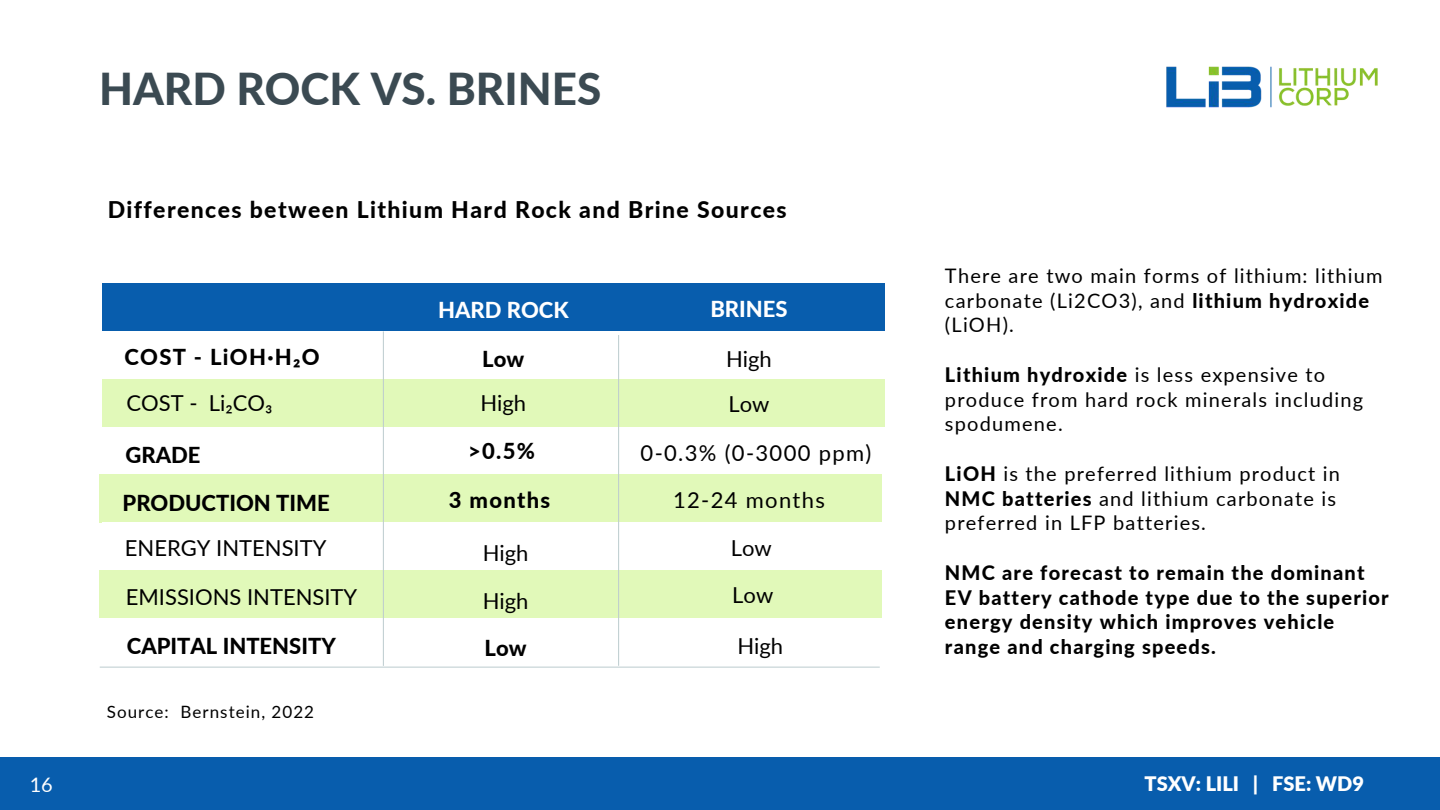
<style>
.page{position:relative;width:1440px;height:810px;background:#fff}
.page>*{position:absolute;margin:0;border:0;box-sizing:border-box;transform-origin:0 0}
.t1{font:800 44px "Lato";color:#3b4a52}
.t2{font:800 23px "Lato";letter-spacing:.06em;color:#000}
.t3{font:22px/47.8px "Lato";color:#000}
.t4{font:800 22px/47.8px "Lato";color:#000}
.t5{font:800 22px "Lato";color:#fff}
.t6{font:800 22px "Lato";letter-spacing:.06em;color:#000}
.t7{font:22px "Lato";letter-spacing:.06em;color:#000}
.t8{font:20px/24.8px "Lato";letter-spacing:.06em;color:#000}
.t9{font:800 20px/24.8px "Lato";letter-spacing:.06em;color:#000}
.t10{font:900 20px "Lato";color:#fff}
.t11{font:20px "Lato";color:#fff}
.t12{font:17px "Lato";letter-spacing:.06em;color:#000}
.s1{font-weight:800}
</style>
<div class="page">
<img style="left:1166px;top:66px;width:212px;height:42px">
<div style="left:0;top:757px;width:1440px;height:53px;background:#085dad"></div>
<div style="left:102px;top:284px;width:783px;height:47px;background:#085dad"></div>
<div style="left:102px;top:379px;width:783px;height:48px;background:#e1f9b9"></div>
<div style="left:99px;top:475px;width:783px;height:48px;background:#e1f9b9"></div>
<div style="left:99px;top:570px;width:783px;height:48px;background:#e1f9b9"></div>
<hr style="left:383px;top:331px;width:1px;height:335px;background:#bccbce">
<hr style="left:618px;top:335px;width:1px;height:331px;background:#bccbce">
<hr style="left:100px;top:667px;width:780px;height:1px;background:#bccbce">
<h1 class="t1" style="left:99px;top:62px;width:504px">HARD ROCK VS. BRINES</h1>
<p class="t2" style="left:108px;top:196px;width:681px">Differences between Lithium Hard Rock and Brine Sources</p>
<p class="t6" style="left:124px;top:343px;width:197px">COST - LiOH·H₂O</p>
<p class="t3" style="left:127px;top:379px;width:147px">COST - Li₂CO₃</p>
<p class="t4" style="left:123px;top:431px;width:209px">GRADE<br>PRODUCTION TIME</p>
<p class="t3" style="left:125px;top:524px;width:203px">ENERGY INTENSITY</p>
<p class="t3" style="left:126px;top:573px;width:233px">EMISSIONS INTENSITY</p>
<p class="t4" style="left:127px;top:622px;width:210px">CAPITAL INTENSITY</p>
<p class="t12" style="left:107px;top:702px;width:209px">Source: Bernstein, 2022</p>
<p class="t5" style="left:438px;top:296px;width:132px">HARD ROCK</p>
<p class="t5" style="left:710px;top:295px;width:79px">BRINES</p>
<p class="t4" style="left:482px;top:335px;width:43px">Low</p>
<p class="t3" style="left:726px;top:335px;width:47px">High</p>
<p class="t3" style="left:480px;top:378px;width:47px">High</p>
<p class="t4" style="left:468px;top:426px;width:68px">&gt;0.5%</p>
<p class="t3" style="left:641px;top:429px;width:232px">0-0.3% (0-3000 ppm)</p>
<p class="t4" style="left:449px;top:476px;width:103px">3 months</p>
<p class="t7" style="left:673px;top:486px;width:153px">12-24 months</p>
<p class="t3" style="left:483px;top:528px;width:47px">High<br>High</p>
<p class="t3" style="left:731px;top:523px;width:44px">Low<br>Low</p>
<p class="t4" style="left:485px;top:624px;width:43px">Low</p>
<p class="t3" style="left:737px;top:622px;width:47px">High</p>
<p class="t3" style="left:729px;top:380px;width:43px">Low</p>
<p class="t8" style="left:945px;top:263px;width:439px">There are two main forms of lithium: lithium carbonate (Li2CO3), and <span class="s1">lithium hydroxide </span>(LiOH).</p>
<p class="t8" style="left:945px;top:362px;width:420px"><span class="s1">Lithium hydroxide</span> is less expensive to produce from hard rock minerals including spodumene.</p>
<p class="t8" style="left:945px;top:461px;width:397px"><span class="s1">LiOH</span> is the preferred lithium product in<br><span class="s1">NMC batteries</span> and lithium carbonate is preferred in LFP batteries.</p>
<p class="t9" style="left:945px;top:560px;width:445px">NMC are forecast to remain the dominant EV battery cathode type due to the superior energy density which improves vehicle range and charging speeds.</p>
<p class="t11" style="left:30px;top:773px;width:25px">16</p>
<p class="t10" style="left:1145px;top:771px;width:221px">TSXV: LILI | FSE: WD9</p>
</div>
